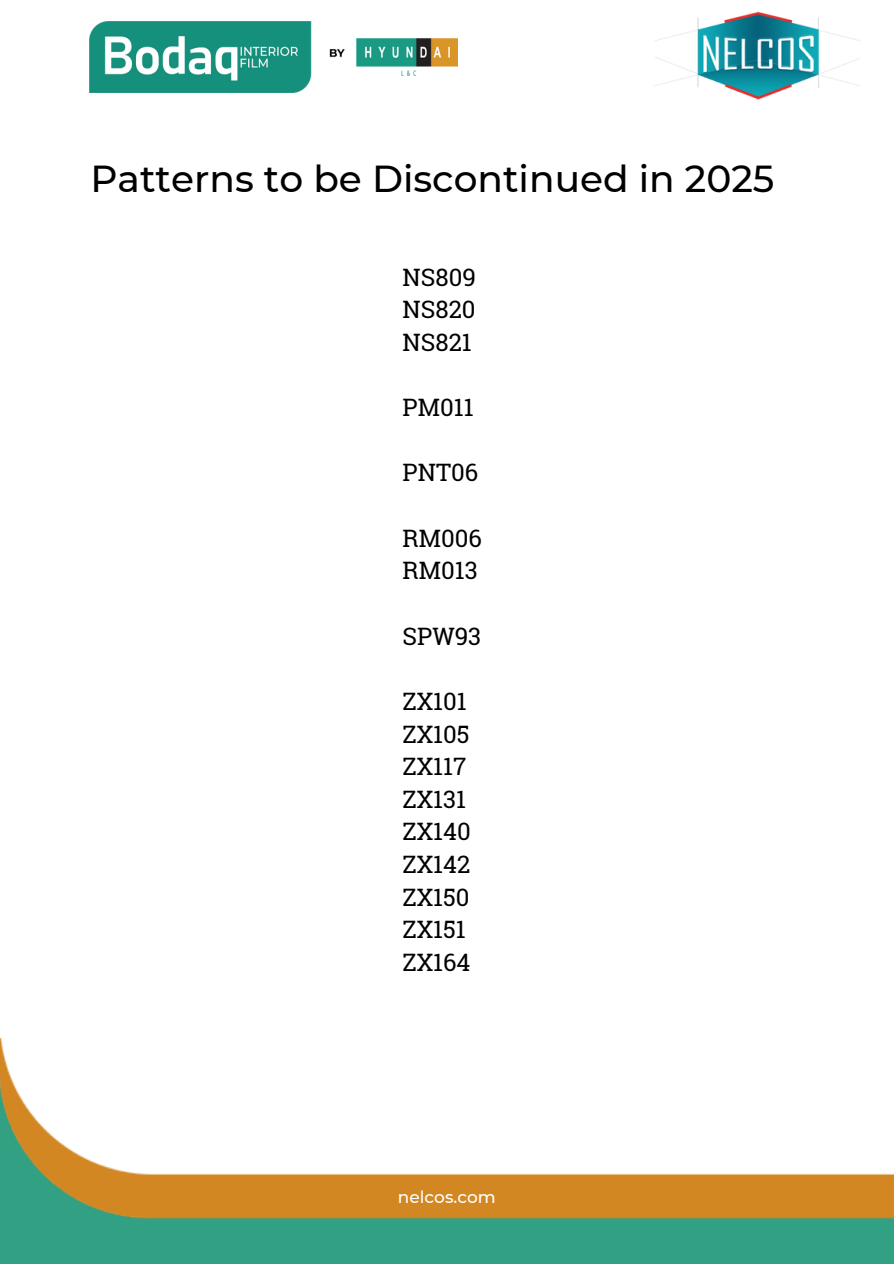
<style>
.page{position:relative;width:894px;height:1264px;background:#fff}
.page>*{position:absolute;margin:0;border:0;box-sizing:border-box;transform-origin:0 0}
.t1{font:500 37.5px "Montserrat";color:#000}
.t2{font:24px/32.7px "Roboto Slab";color:#000}
.t3{font:500 16.95px "Montserrat";color:#fff}
</style>
<div class="page">
<img style="left:89px;top:22px;width:368px;height:71px">
<img style="left:0;top:1077px;width:893px;height:186px">
<img style="left:655px;top:11px;width:205px;height:89px">
<p class="t1" style="left:90px;top:155px;width:685px">Patterns to be Discontinued in 2025</p>
<p class="t2" style="left:402px;top:260px;width:75px;text-align:justify">NS809<br>NS820<br>NS821</p>
<h1 class="t2" style="left:402px;top:390px;width:73px">PM011</h1>
<h2 class="t2" style="left:402px;top:455px;width:77px">PNT06</h2>
<h2 class="t2" style="left:402px;top:521px;width:81px">RM006<br>RM013</h2>
<h2 class="t2" style="left:402px;top:619px;width:80px">SPW93</h2>
<h2 class="t2" style="left:402px;top:684px;width:70px">ZX101<br>ZX105<br>ZX117<br>ZX131<br>ZX140<br>ZX142<br>ZX150<br>ZX151<br>ZX164</h2>
<h2 class="t3" style="left:398px;top:1186px;width:99px">nelcos.com</h2>
</div>
